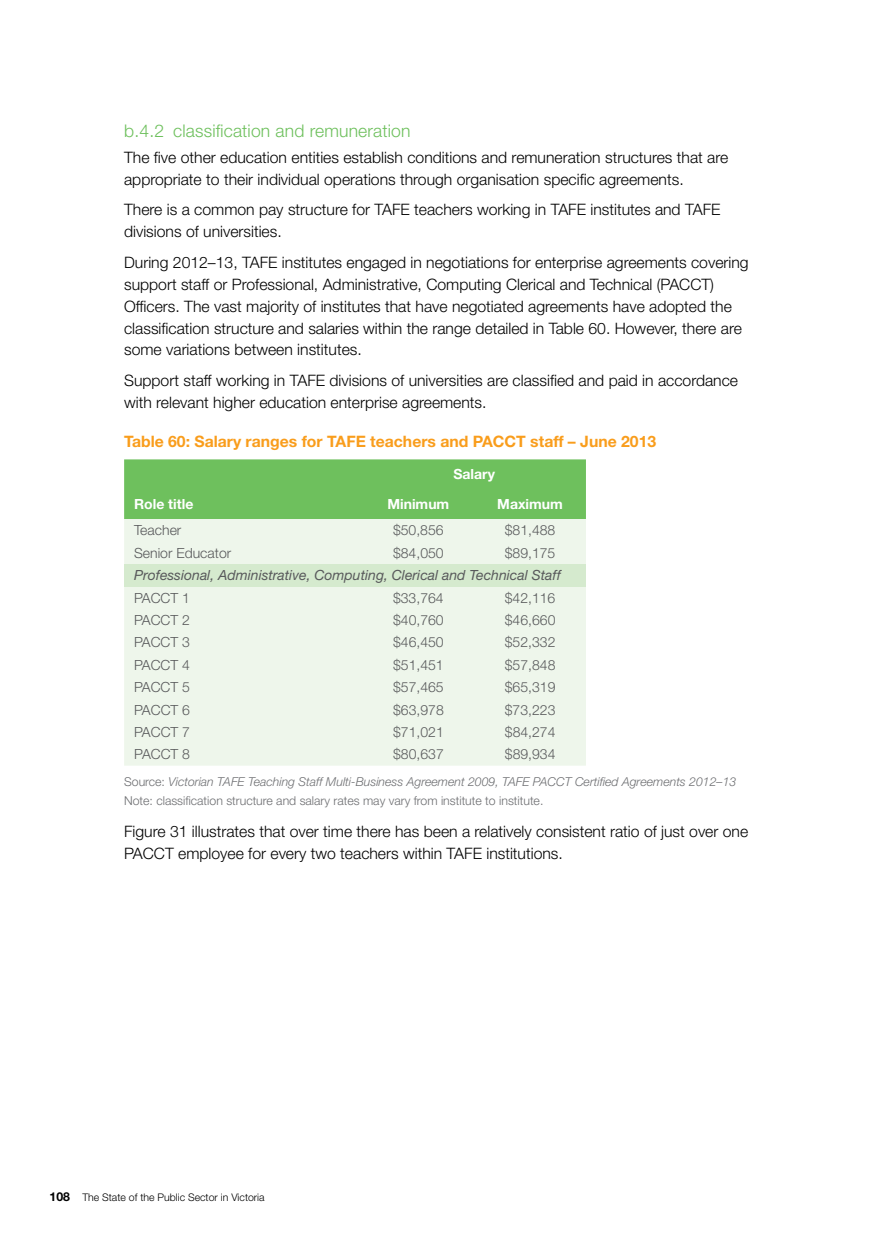
<style>
.page{position:relative;width:874px;height:1241px;background:#fff}
.page>*{position:absolute;margin:0;border:0;box-sizing:border-box;transform-origin:0 0}
.t1{font:300 17.5px "Helvetica Neue LT Std";letter-spacing:.01em;color:#6ec05d}
.t2{font:300 15.75px/21.9px "Helvetica Neue LT Std";color:#000}
.t3{font:700 15.75px "Helvetica Neue LT Std";color:#f99d1c}
.t4{font:300 14px "Helvetica Neue LT Std";color:#58595b}
.t5{font:italic 14px "Helvetica Neue LT Std";color:#58595b}
.t6{font:700 14px "Helvetica Neue LT Std";color:#fff}
.t7{font:italic 300 12.25px/19.6px "Helvetica Neue LT Std";color:#6d6e71}
.t8{font:300 10.5px "Helvetica Neue LT Std";color:#000}
.s1{font-style:normal}
.s2{font-weight:700;font-size:12.25px}
</style>
<div class="page">
<div style="left:124px;top:459px;width:461px;height:60px;background:#6ec05d"></div>
<div style="left:124px;top:519px;width:461px;height:246px;background:#eef6eb"></div>
<div style="left:124px;top:564px;width:461px;height:22px;background:#d5eace"></div>
<p class="t1" style="left:124px;top:120px;width:288px">b.4.2 classification and remuneration</p>
<p class="t2" style="left:124px;top:146px;width:605px">The five other education entities establish conditions and remuneration structures that are appropriate to their individual operations through organisation specific agreements.</p>
<p class="t2" style="left:124px;top:198px;width:597px">There is a common pay structure for TAFE teachers working in TAFE institutes and TAFE divisions of universities.</p>
<p class="t2" style="left:124px;top:251px;width:625px">During 2012–13, TAFE institutes engaged in negotiations for enterprise agreements covering support staff or Professional, Administrative, Computing Clerical and Technical (PACCT)<br>Officers. The vast majority of institutes that have negotiated agreements have adopted the classification structure and salaries within the range detailed in Table 60. However, there are some variations between institutes.</p>
<p class="t2" style="left:124px;top:369px;width:615px">Support staff working in TAFE divisions of universities are classified and paid in accordance with relevant higher education enterprise agreements.</p>
<p class="t3" style="left:124px;top:432px;width:533px">Table 60: Salary ranges for TAFE teachers and PACCT staff – June 2013</p>
<p class="t6" style="left:134px;top:495px;width:61px">Role title</p>
<p class="t6" style="left:453px;top:465px;width:43px">Salary</p>
<p class="t6" style="left:387px;top:495px;width:63px">Minimum</p>
<p class="t6" style="left:497px;top:495px;width:67px">Maximum</p>
<p class="t4" style="left:134px;top:521px;width:49px">Teacher</p>
<p class="t4" style="left:393px;top:521px;width:52px">$50,856</p>
<p class="t4" style="left:504px;top:521px;width:52px">$81,488</p>
<p class="t4" style="left:134px;top:544px;width:99px">Senior Educator</p>
<p class="t4" style="left:393px;top:544px;width:52px">$84,050</p>
<p class="t4" style="left:504px;top:544px;width:52px">$89,175</p>
<p class="t5" style="left:134px;top:566px;width:428px">Professional, Administrative, Computing, Clerical and Technical Staff</p>
<p class="t4" style="left:134px;top:589px;width:57px">PACCT 1</p>
<p class="t4" style="left:393px;top:589px;width:52px">$33,764</p>
<p class="t4" style="left:504px;top:589px;width:52px">$42,116</p>
<p class="t4" style="left:134px;top:611px;width:57px">PACCT 2</p>
<p class="t4" style="left:393px;top:611px;width:52px">$40,760</p>
<p class="t4" style="left:504px;top:611px;width:52px">$46,660</p>
<p class="t4" style="left:134px;top:633px;width:57px">PACCT 3</p>
<p class="t4" style="left:393px;top:633px;width:52px">$46,450</p>
<p class="t4" style="left:504px;top:633px;width:52px">$52,332</p>
<p class="t4" style="left:134px;top:656px;width:57px">PACCT 4</p>
<p class="t4" style="left:393px;top:656px;width:52px">$51,451</p>
<p class="t4" style="left:504px;top:656px;width:52px">$57,848</p>
<p class="t4" style="left:134px;top:678px;width:57px">PACCT 5</p>
<p class="t4" style="left:393px;top:678px;width:52px">$57,465</p>
<p class="t4" style="left:504px;top:678px;width:52px">$65,319</p>
<p class="t4" style="left:134px;top:701px;width:57px">PACCT 6</p>
<p class="t4" style="left:393px;top:701px;width:52px">$63,978</p>
<p class="t4" style="left:504px;top:701px;width:52px">$73,223</p>
<p class="t4" style="left:134px;top:723px;width:57px">PACCT 7</p>
<p class="t4" style="left:393px;top:723px;width:52px">$71,021</p>
<p class="t4" style="left:504px;top:723px;width:52px">$84,274</p>
<p class="t4" style="left:134px;top:745px;width:57px">PACCT 8</p>
<p class="t4" style="left:393px;top:745px;width:52px">$80,637</p>
<p class="t4" style="left:504px;top:745px;width:52px">$89,934</p>
<p class="t7" style="left:124px;top:771px;width:613px"><span class="s1">Source:</span> Victorian TAFE Teaching Staff Multi-Business Agreement 2009, TAFE PACCT Certified Agreements 2012–13<br><span class="s1">Note: classification structure and salary rates may vary from institute to institute.</span></p>
<p class="t2" style="left:124px;top:819px;width:625px">Figure 31 illustrates that over time there has been a relatively consistent ratio of just over one<br>PACCT employee for every two teachers within TAFE institutions.</p>
<p class="t8" style="left:50px;top:1190px;width:216px"><span class="s2">108</span> The State of the Public Sector in Victoria</p>
</div>
